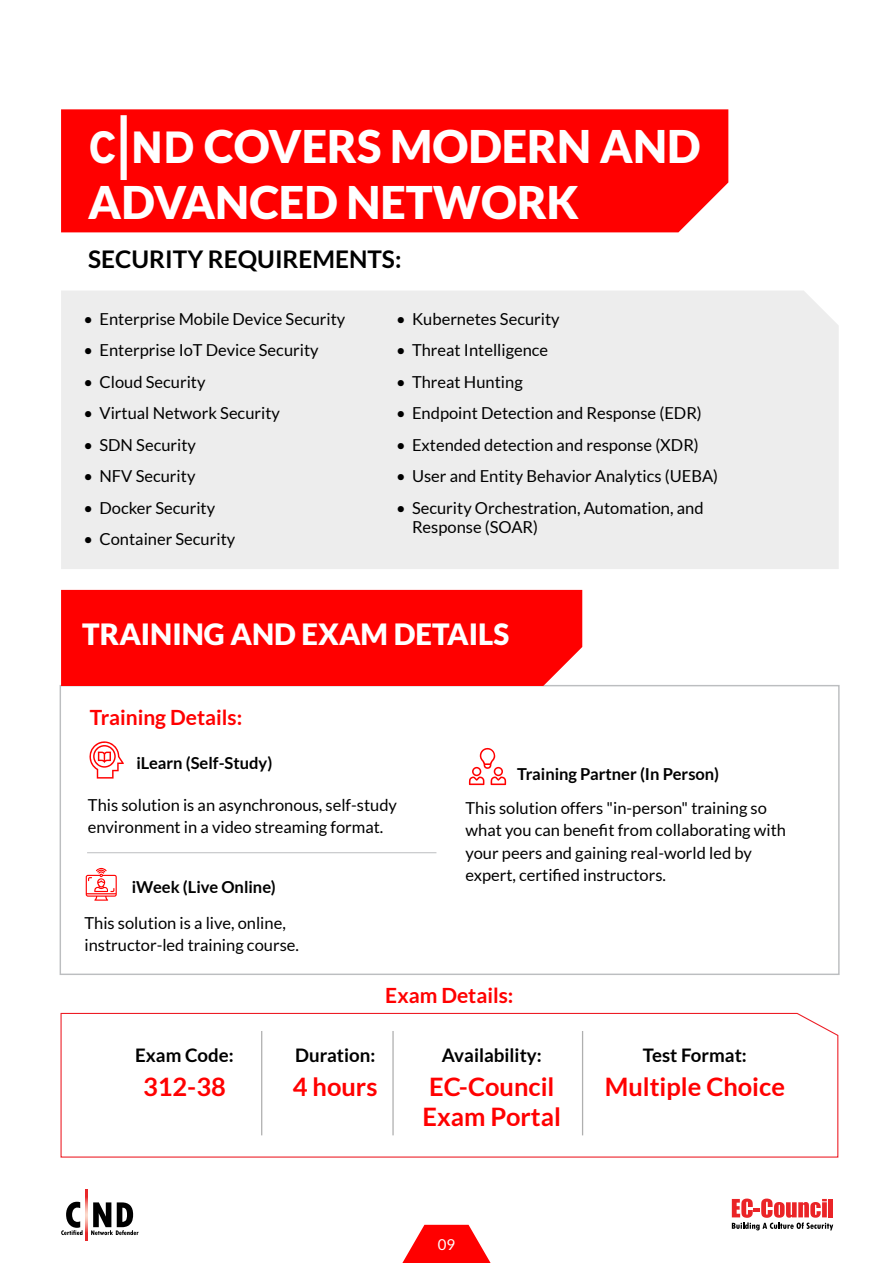
<style>
.page{position:relative;width:893px;height:1263px;background:#fff}
.page>*{position:absolute;margin:0;border:0;box-sizing:border-box;transform-origin:0 0}
.t1{font:900 45px/55.8px "Lato";color:#fff}
.t2{font:900 29.25px "Lato";color:#fff}
.t3{font:700 25.5px/30.6px "Lato";color:#f00}
.t4{font:700 24.3px "Lato";color:#000}
.t5{font:700 21px "Lato";color:#f00}
.t6{font:700 18.6px "Lato";color:#000}
.t7{font:16.5px/22.5px "Lato";color:#000}
.t8{font:700 16.5px "Lato";color:#000}
.t9{font:15px "Lato";color:#fff}
.s1{font-family:"Overpass";font-weight:800}
</style>
<div class="page">
<div style="left:61px;top:291px;width:778px;height:278px;background:#ededed"></div>
<svg style="left:89px;top:741px;width:35px;height:37px"></svg>
<svg style="left:86px;top:868px;width:31px;height:33px"></svg>
<svg style="left:469px;top:747px;width:37px;height:38px"></svg>
<svg style="left:60px;top:1012px;width:779px;height:146px"></svg>
<hr style="left:261px;top:1031px;width:1px;height:104px;background:#afafaf">
<hr style="left:392px;top:1031px;width:2px;height:104px;background:#afafaf">
<hr style="left:582px;top:1031px;width:1px;height:104px;background:#afafaf">
<div style="left:61px;top:109px;width:667px;height:123px;background:#f00"></div>
<div style="left:61px;top:590px;width:521px;height:96px;background:#f00"></div>
<hr style="left:87px;top:852px;width:349px;height:1px;background:#bcbec0">
<svg style="left:402px;top:1225px;width:89px;height:38px"></svg>
<svg style="left:61px;top:1202px;width:22px;height:33px"></svg>
<svg style="left:91px;top:1202px;width:47px;height:33px"></svg>
<svg style="left:86px;top:1189px;width:2px;height:51px"></svg>
<svg style="left:732px;top:1198px;width:101px;height:32px"></svg>
<h1 class="t1" style="left:88px;top:118px;width:614px"><span class="s1">C|ND</span> COVERS MODERN AND<br>ADVANCED NETWORK</h1>
<h3 class="t4" style="left:88px;top:245px;width:315px">SECURITY REQUIREMENTS:</h3>
<p class="t7" style="left:84px;top:307px;width:263px">• Enterprise Mobile Device Security</p>
<p class="t7" style="left:84px;top:339px;width:237px">• Enterprise IoT Device Security</p>
<p class="t7" style="left:84px;top:370px;width:123px">• Cloud Security</p>
<p class="t7" style="left:84px;top:402px;width:198px">• Virtual Network Security</p>
<p class="t7" style="left:84px;top:433px;width:114px">• SDN Security</p>
<p class="t7" style="left:84px;top:465px;width:113px">• NFV Security</p>
<p class="t7" style="left:84px;top:496px;width:133px">• Docker Security</p>
<p class="t7" style="left:84px;top:528px;width:153px">• Container Security</p>
<p class="t7" style="left:396px;top:307px;width:165px">• Kubernetes Security</p>
<p class="t7" style="left:396px;top:339px;width:154px">• Threat Intelligence</p>
<p class="t7" style="left:396px;top:370px;width:128px">• Threat Hunting</p>
<p class="t7" style="left:396px;top:402px;width:307px">• Endpoint Detection and Response (EDR)</p>
<p class="t7" style="left:396px;top:433px;width:304px">• Extended detection and response (XDR)</p>
<p class="t7" style="left:396px;top:465px;width:324px">• User and Entity Behavior Analytics (UEBA)</p>
<p class="t7" style="left:412px;top:498px;width:293px;line-height:19.5px;text-indent:-16px">• Security Orchestration, Automation, and<br>Response (SOAR)</p>
<h2 class="t2" style="left:82px;top:617px;width:428px">TRAINING AND EXAM DETAILS</h2>
<p class="t5" style="left:90px;top:705px;width:154px">Training Details:</p>
<p class="t8" style="left:136px;top:754px;width:137px">iLearn (Self-Study)</p>
<p class="t7" style="left:88px;top:793px;width:311px">This solution is an asynchronous, self-study environment in a video streaming format.</p>
<p class="t8" style="left:132px;top:878px;width:146px">iWeek (Live Online)</p>
<p class="t7" style="left:84px;top:911px;width:216px">This solution is a live, online, instructor-led training course.</p>
<p class="t8" style="left:517px;top:764px;width:203px">Training Partner (In Person)</p>
<p class="t7" style="left:466px;top:796px;width:322px">This solution offers "in-person" training so what you can benefit from collaborating with your peers and gaining real-world led by expert, certified instructors.</p>
<p class="t6" style="left:135px;top:1044px;width:100px">Exam Code:</p>
<h3 class="t3" style="left:143px;top:1071px;width:84px">312-38</h3>
<p class="t5" style="left:385px;top:983px;width:130px">Exam Details:</p>
<p class="t6" style="left:295px;top:1044px;width:82px">Duration:</p>
<h3 class="t3" style="left:293px;top:1071px;width:86px">4 hours</h3>
<p class="t6" style="left:442px;top:1044px;width:101px">Availability:</p>
<h3 class="t3" style="left:423px;top:1071px;width:140px">EC-Council<br>Exam Portal</h3>
<p class="t9" style="left:438px;top:1236px;width:19px">09</p>
<p class="t6" style="left:643px;top:1044px;width:105px">Test Format:</p>
<h3 class="t3" style="left:605px;top:1071px;width:182px">Multiple Choice</h3>
</div>
